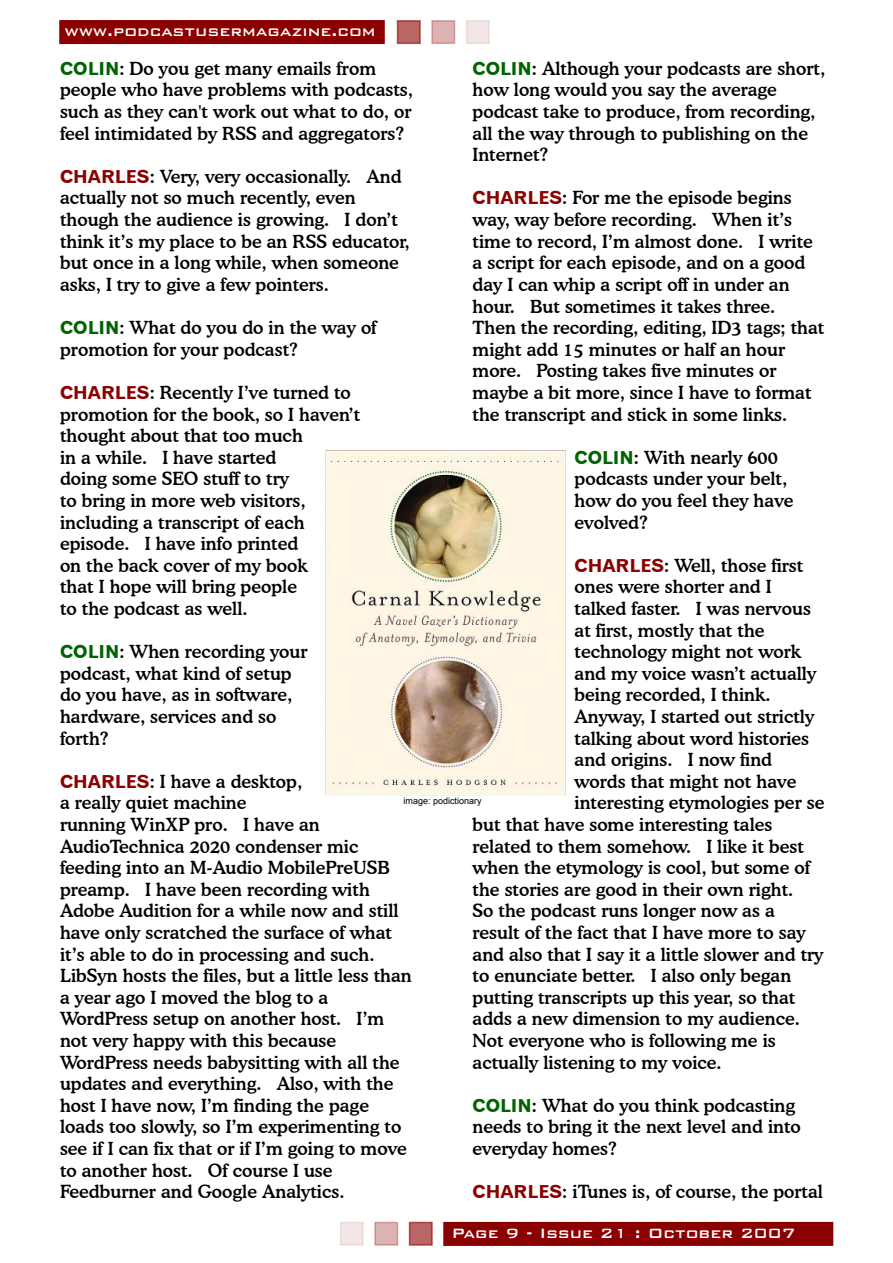
<style>
.page{position:relative;width:893px;height:1263px;background:#fff}
.page>*{position:absolute;margin:0;border:0;box-sizing:border-box;transform-origin:0 0}
.t1{font:500 18px/21.6px "Cooper BT";letter-spacing:-.03em;color:#000}
.t2{font:500 18px "Cooper BT";letter-spacing:-.05em;color:#000}
.t3{font:500 18px/21.6px "Cooper BT";letter-spacing:.01em;color:#000}
.t4{font:500 18px/21.6px "Cooper BT";color:#000}
.t5{font:500 18px "Cooper BT";letter-spacing:.035em;color:#000}
.t6{font:500 18px "Bank Gothic BT";letter-spacing:.025em;color:#fff}
.t7{font:500 18px "Bank Gothic BT";color:#fff}
.t8{font:9px "Arial";color:#000}
.s1{font-family:"Gothic 720 BT Bold B";font-weight:400;color:#006400}
.s2{font-family:"Gothic 720 BT Bold B";font-weight:400;color:#8b0000}
</style>
<div class="page">
<img style="left:326px;top:450px;width:239px;height:345px">
<div style="left:60px;top:21px;width:324px;height:22px;background:#8b0000"></div>
<div style="left:59px;top:20px;width:326px;height:24px;border:2px solid #8b0000"></div>
<div style="left:398px;top:21px;width:22px;height:22px;background:#b96666"></div>
<div style="left:432px;top:21px;width:22px;height:22px;background:#dcb3b3"></div>
<div style="left:466px;top:21px;width:23px;height:22px;background:#f3e6e6"></div>
<div style="left:444px;top:1223px;width:388px;height:22px;background:#8b0000"></div>
<div style="left:443px;top:1222px;width:390px;height:24px;border:2px solid #8b0000"></div>
<div style="left:410px;top:1222px;width:22px;height:23px;background:#b96666"></div>
<div style="left:409px;top:1222px;width:24px;height:24px;border:2px solid #8b0000"></div>
<div style="left:375px;top:1222px;width:23px;height:23px;background:#dcb3b3"></div>
<div style="left:340px;top:1222px;width:23px;height:23px;background:#f3e6e6"></div>
<p class="t6" style="left:64px;top:21px;width:312px">www.podcastusermagazine.com</p>
<p class="t1" style="left:60px;top:57px;width:356px"><span class="s1">COLIN</span>: Do you ge tm any e m ails from<br>pe ople w h o h ave proble m s w ith podcasts, such as th e y can'tw ork outw h atto do, or fe e lintim idate d by RSS and aggre gators?</p>
<p class="t1" style="left:60px;top:165px;width:352px"><span class="s2">CH ARLES</span>: Ve ry, ve ry occasionally. And actually notso m uch re ce ntly, e ve n<br>th ough th e audie nce is grow ing. Idon’t th ink it’s m y place to be an RSS e ducator, butonce in a long w h ile , w h e n som e one ask s, Itry to give a fe w pointe rs.</p>
<p class="t1" style="left:60px;top:317px;width:322px"><span class="s1">COLIN</span>: W h atdo you do in th e w ay of prom otion for your podcast?</p>
<p class="t1" style="left:60px;top:381px;width:306px"><span class="s2">CH ARLES</span>: Re ce ntly I’ve turne d to prom otion for th e book , so Ih ave n’t th ough taboutth attoo m uch<br>in a w h ile . Ih ave starte d<br>doing som e SEO stuffto try<br>to bring in m ore w e b visitors, including a transcriptofe ach<br>e pisode . Ih ave info printe d<br>on th e back cove r ofm y book<br>th atIh ope w illbring pe ople<br>to th e podcastas w e ll.</p>
<p class="t1" style="left:60px;top:641px;width:250px"><span class="s1">COLIN</span>: W h e n re cording your podcast, w h atk ind ofse tup do you h ave , as in softw are ,<br>h ardw are , se rvice s and so forth ?</p>
<p class="t1" style="left:60px;top:770px;width:353px"><span class="s2">CH ARLES</span>: Ih ave a de sk top,<br>a re ally q uie tm ach ine<br>running W inXPpro. Ih ave an<br>AudioTe ch nica 2020 conde nse r m ic<br>fe e ding into an M-Audio Mobile Pre USB pre am p. Ih ave be e n re cording w ith Adobe Audition for a w h ile now and still h ave only scratch e d th e surface ofw h at it’s able to do in proce ssing and such .<br>LibSyn h osts th e file s, buta little le ss th an a ye ar ago Im ove d th e blog to a<br>W ordPre ss se tup on anoth e r h ost. I’m notve ry h appy w ith th is be cause<br>W ordPre ss ne e ds babysitting w ith allth e update s and e ve ryth ing. Also, w ith th e<br>h ostIh ave now , I’m finding th e page loads too slow ly, so I’m e xpe rim e nting to se e ifIcan fix th ator ifI’m going to m ove to anoth e r h ost. O fcourse Iuse<br>Fe e dburne r and Google Analytics.</p>
<p class="t1" style="left:472px;top:57px;width:355px"><span class="s1">COLIN</span>: Alth ough your podcasts are sh ort, h ow long w ould you say th e ave rage podcasttak e to produce , from re cording, allth e w ay th rough to publish ing on th e Inte rne t?</p>
<p class="t1" style="left:472px;top:187px;width:358px"><span class="s2">CH ARLES</span>: For m e th e e pisode be gins<br>w ay, w ay be fore re cording. W h e n it’s<br>tim e to re cord, I’m alm ostdone . Iw rite<br>a scriptfor e ach e pisode , and on a good day Ican w h ip a scriptoffin unde r an<br>h our. Butsom e tim e s ittak e s th re e .<br>Th e n th e re cording, e diting, ID3 tags;th at m igh tadd 15 m inute s or h alfan h our<br>m ore . Posting tak e s five m inute s or<br>m aybe a bitm ore , since Ih ave to form at th e transcriptand stick in som e link s.</p>
<p class="t4" style="left:574px;top:446px;width:216px"><span class="s1">COLIN</span>: W ith ne arly 600 podcasts unde r your be lt, how doyou feeltheyhave e volve d?</p>
<p class="t1" style="left:574px;top:554px;width:235px"><span class="s2">CH ARLES</span>: W e ll, th ose first</p>
<p class="t5" style="left:574px;top:576px;width:203px">ones w ere sh orterand I</p>
<p class="t2" style="left:574px;top:597px;width:236px">talk e d faste r. Iw as ne rvous</p>
<p class="t2" style="left:574px;top:619px;width:187px">atfirst, m ostly th atth e</p>
<p class="t1" style="left:574px;top:641px;width:223px">te ch nology m igh tnotw ork</p>
<p class="t2" style="left:574px;top:662px;width:246px">and m y voice w asn’tactually</p>
<p class="t3" style="left:574px;top:684px;width:197px">be ing re corde d, Ith ink .</p>
<p class="t1" style="left:574px;top:705px;width:244px">Anyw ay, Istarte d outstrictly</p>
<p class="t1" style="left:574px;top:727px;width:235px">talk ing aboutw ord h istorie s</p>
<p class="t3" style="left:574px;top:749px;width:198px">and origins. Inow find</p>
<p class="t1" style="left:574px;top:770px;width:219px">w ords th atm igh tnoth ave</p>
<p class="t3" style="left:574px;top:792px;width:247px">inte re sting e tym ologie s pe r se</p>
<p class="t1" style="left:472px;top:813px;width:300px">butth ath ave som e inte re sting tale s</p>
<p class="t1" style="left:472px;top:835px;width:337px">re late d to th e m som e h ow . Ilik e itbe st</p>
<p class="t1" style="left:472px;top:857px;width:343px">w h e n th e e tym ology is cool, butsom e of</p>
<p class="t1" style="left:472px;top:878px;width:322px">th e storie s are good in th e ir ow n righ t.</p>
<p class="t1" style="left:472px;top:900px;width:305px">So th e podcastruns longe r now as a</p>
<p class="t2" style="left:472px;top:921px;width:334px">re sultofth e factth atIh ave m ore to say</p>
<p class="t2" style="left:472px;top:943px;width:351px">and also th atIsay ita little slow e r and try</p>
<p class="t2" style="left:472px;top:965px;width:320px">to e nunciate be tte r. Ialso only be gan</p>
<p class="t1" style="left:472px;top:986px;width:329px">putting transcripts up th is ye ar, so th at</p>
<p class="t5" style="left:472px;top:1008px;width:329px">adds a ne w dim e nsion to m y audie nce .</p>
<p class="t1" style="left:472px;top:1029px;width:303px">Note ve ryone w h o is follow ing m e is</p>
<p class="t2" style="left:472px;top:1051px;width:251px">actually liste ning to m y voice .</p>
<p class="t3" style="left:472px;top:1094px;width:330px"><span class="s1">COLIN</span>: W h atdo you th ink podcasting ne e ds to bring itth e ne xtle ve land into e ve ryday h om e s?</p>
<p class="t1" style="left:472px;top:1181px;width:364px"><span class="s2">CH ARLES</span>: iTune s is, ofcourse , th e portal</p>
<p class="t8" style="left:404px;top:796px;width:80px">im age : podictionary</p>
<p class="t7" style="left:452px;top:1223px;width:346px">Page 9 - Issue 21 : October 2007</p>
</div>
